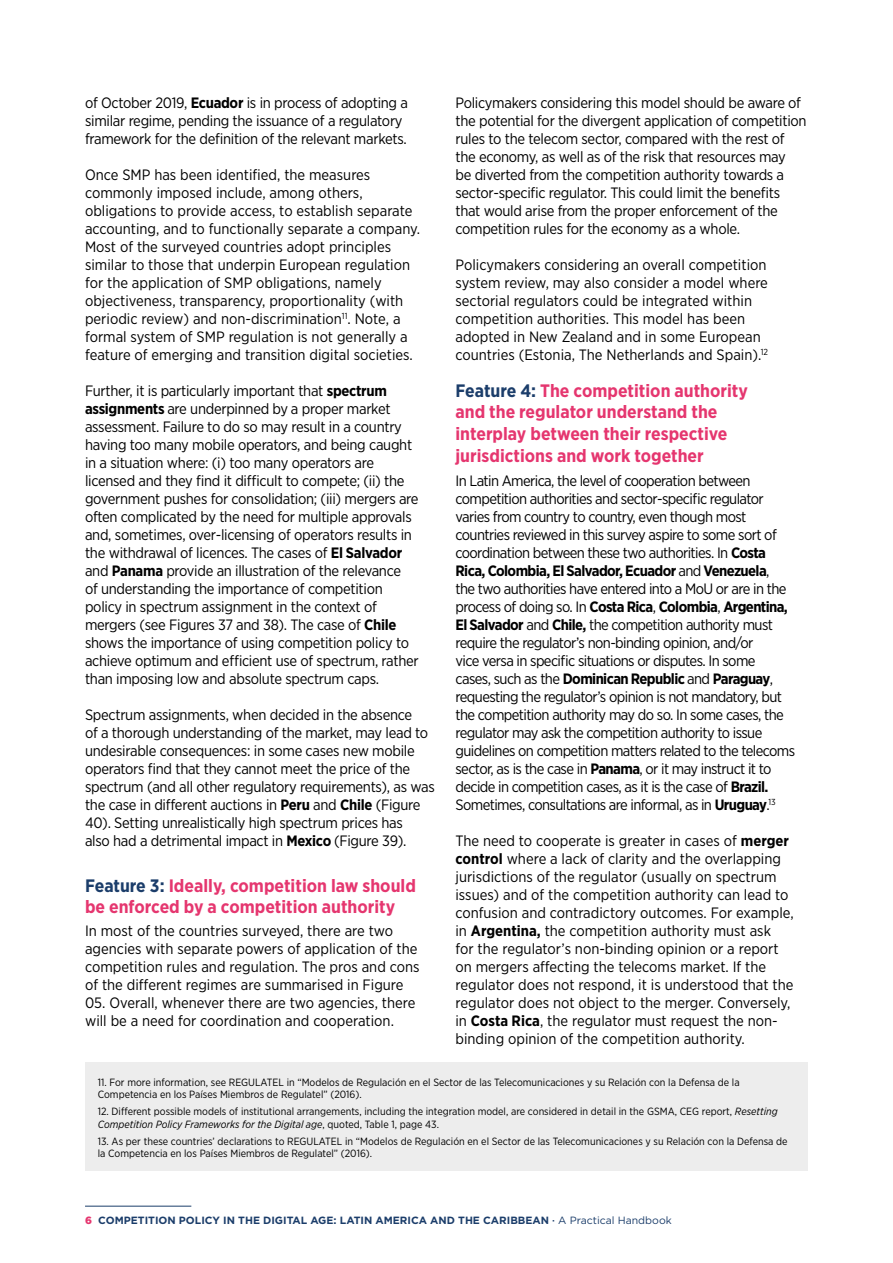
<style>
.page{position:relative;width:893px;height:1263px;background:#fff}
.page>*{position:absolute;margin:0;border:0;box-sizing:border-box;transform-origin:0 0}
.t1{font:700 18px/21.6px "Gotham Narrow";color:#e5366f}
.t2{font:15px/18px "Gotham Narrow";letter-spacing:-.02em;color:#000}
.t3{font:15px/18px "Gotham Narrow";color:#000}
.t4{font:15px/18px "Gotham Narrow";letter-spacing:-.04em;color:#000}
.t5{font:10.5px/12.6px "Gotham Narrow";color:#000}
.t6{font:700 10.5px "Gotham";color:#1b3d6a}
.s1{font-weight:700}
.s2{color:#1b3d6a}
.s3{font-style:italic}
.s4{font-weight:900;color:#e5366f}
.s5{font-weight:500}
.s6{font-weight:400}
</style>
<div class="page">
<hr style="left:85px;top:1206px;width:106px;height:1px;background:#1b3d6a">
<div style="left:85px;top:1062px;width:723px;height:108px;background:#ededed"></div>
<p class="t2" style="left:85px;top:93px;width:324px">of October 2019, <span class="s1">Ecuador</span> is in process of adopting a similar regime, pending the issuance of a regulatory framework for the definition of the relevant markets.</p>
<p class="t3" style="left:85px;top:165px;width:337px">Once SMP has been identified, the measures commonly imposed include, among others, obligations to provide access, to establish separate accounting, and to functionally separate a company.<br>Most of the surveyed countries adopt principles similar to those that underpin European regulation for the application of SMP obligations, namely objectiveness, transparency, proportionality (with periodic review) and non-discrimination<sup>11</sup>. Note, a formal system of SMP regulation is not generally a feature of emerging and transition digital societies.</p>
<p class="t2" style="left:85px;top:381px;width:335px">Further, it is particularly important that <span class="s1">spectrum assignments</span> are underpinned by a proper market assessment. Failure to do so may result in a country having too many mobile operators, and being caught in a situation where: (i) too many operators are licensed and they find it difficult to compete; (ii) the government pushes for consolidation; (iii) mergers are often complicated by the need for multiple approvals and, sometimes, over-licensing of operators results in the withdrawal of licences. The cases of <span class="s1">El Salvador </span>and <span class="s1">Panama</span> provide an illustration of the relevance<br>of understanding the importance of competition policy in spectrum assignment in the context of mergers (see Figures 37 and 38). The case of <span class="s1">Chile </span>shows the importance of using competition policy to achieve optimum and efficient use of spectrum, rather than imposing low and absolute spectrum caps.</p>
<p class="t2" style="left:85px;top:705px;width:351px">Spectrum assignments, when decided in the absence<br>of a thorough understanding of the market, may lead to undesirable consequences: in some cases new mobile operators find that they cannot meet the price of the spectrum (and all other regulatory requirements), as was the case in different auctions in <span class="s1">Peru</span> and <span class="s1">Chile</span> (Figure 40). Setting unrealistically high spectrum prices has<br>also had a detrimental impact in <span class="s1">Mexico</span> (Figure 39).</p>
<p class="t1" style="left:85px;top:874px;width:332px"><span class="s2">Feature 3:</span> Ideally, competition law should be enforced by a competition authority</p>
<p class="t3" style="left:85px;top:921px;width:336px">In most of the countries surveyed, there are two agencies with separate powers of application of the competition rules and regulation. The pros and cons of the different regimes are summarised in Figure</p>
<p class="t3" style="left:85px;top:993px;width:332px">05. Overall, whenever there are two agencies, there will be a need for coordination and cooperation.</p>
<p class="t2" style="left:455px;top:93px;width:353px">Policymakers considering this model should be aware of the potential for the divergent application of competition rules to the telecom sector, compared with the rest of the economy, as well as of the risk that resources may<br>be diverted from the competition authority towards a sector-specific regulator. This could limit the benefits that would arise from the proper enforcement of the competition rules for the economy as a whole.</p>
<p class="t3" style="left:455px;top:255px;width:314px">Policymakers considering an overall competition system review, may also consider a model where sectorial regulators could be integrated within competition authorities. This model has been adopted in New Zealand and in some European countries (Estonia, The Netherlands and Spain).<sup>12</sup></p>
<p class="t1" style="left:455px;top:379px;width:294px"><span class="s2">Feature 4:</span> The competition authority and the regulator understand the interplay between their respective jurisdictions and work together</p>
<p class="t4" style="left:455px;top:471px;width:341px">In Latin America, the level of cooperation between competition authorities and sector-specific regulator varies from country to country, even though most countries reviewed in this survey aspire to some sort of coordination between these two authorities. In <span class="s1">Costa Rica, Colombia, El Salvador, Ecuador</span> and <span class="s1">Venezuela</span>,<br>the two authorities have entered into a MoU or are in the process of doing so. In <span class="s1">Costa Rica</span>, <span class="s1">Colombia</span>, <span class="s1">Argentina, El Salvador</span> and <span class="s1">Chile,</span> the competition authority must require the regulator’s non-binding opinion, and/or<br>vice versa in specific situations or disputes. In some<br>cases, such as the <span class="s1">Dominican Republic</span> and <span class="s1">Paraguay</span>, requesting the regulator’s opinion is not mandatory, but the competition authority may do so. In some cases, the regulator may ask the competition authority to issue guidelines on competition matters related to the telecoms sector, as is the case in <span class="s1">Panama</span>, or it may instruct it to decide in competition cases, as it is the case of <span class="s1">Brazil.<br></span>Sometimes, consultations are informal, as in <span class="s1">Uruguay</span>.<sup>13</sup></p>
<p class="t3" style="left:455px;top:831px;width:340px">The need to cooperate is greater in cases of <span class="s1">merger control</span> where a lack of clarity and the overlapping jurisdictions of the regulator (usually on spectrum issues) and of the competition authority can lead to confusion and contradictory outcomes. For example, in <span class="s1">Argentina,</span> the competition authority must ask<br>for the regulator’s non-binding opinion or a report on mergers affecting the telecoms market. If the regulator does not respond, it is understood that the regulator does not object to the merger. Conversely, in <span class="s1">Costa Rica</span>, the regulator must request the non&shy;binding opinion of the competition authority.</p>
<p class="t5" style="left:98px;top:1076px;width:643px">11. For more information, see REGULATEL in “Modelos de Regulación en el Sector de las Telecomunicaciones y su Relación con la Defensa de la<br>Competencia en los Países Miembros de Regulatel” (2016).</p>
<p class="t5" style="left:98px;top:1105px;width:681px">12. Different possible models of institutional arrangements, including the integration model, are considered in detail in the GSMA, CEG report, <span class="s3">Resetting<br>Competition Policy Frameworks for the Digital age</span>, quoted, Table 1, page 43.</p>
<p class="t5" style="left:98px;top:1134px;width:691px">13. As per these countries’ declarations to REGULATEL in “Modelos de Regulación en el Sector de las Telecomunicaciones y su Relación con la Defensa de la Competencia en los Países Miembros de Regulatel” (2016).</p>
<p class="t6" style="left:85px;top:1213px;width:588px"><span class="s4">6</span> COMPETITION POLICY IN THE DIGITAL AGE: LATIN AMERICA AND THE CARIBBEAN <span class="s5">·</span> <span class="s6">A Practical Handbook</span></p>
</div>
